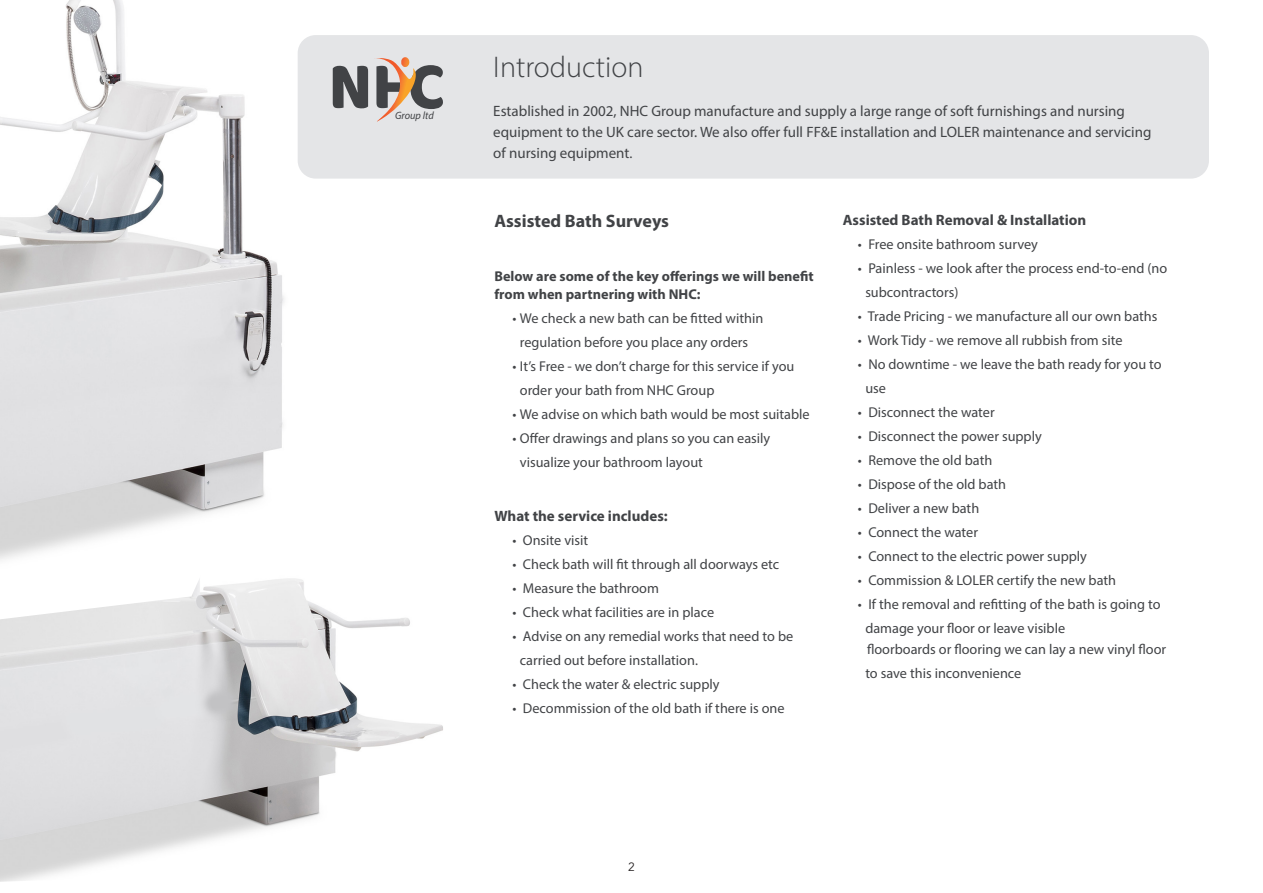
<style>
.page{position:relative;width:1263px;height:893px;background:#fff}
.page>*{position:absolute;margin:0;border:0;box-sizing:border-box;transform-origin:0 0}
.t1{font:300 30px "Myriad Pro";color:#414346}
.t2{font:700 18px "Myriad Pro";color:#414346}
.t3{font:15px/21px "Myriad Pro";color:#414346}
.t4{font:700 15px "Myriad Pro";color:#414346}
.t5{font:14.25px/24px "Myriad Pro";color:#414346}
.t6{font:700 14.25px/18px "Myriad Pro";color:#414346}
.t7{font:12px "Avenir";color:#231f20}
.t8{font:italic 10.65px "Myriad Pro";color:#414346}
.s1{font-size:14.25px}
</style>
<div class="page">
<img style="left:0;top:0;width:284px;height:560px">
<img style="left:0;top:578px;width:443px;height:304px">
<div style="left:298px;top:35px;width:911px;height:144px;background:#e4e5e7;border-radius:18px"></div>
<svg style="left:333px;top:57px;width:110px;height:65px"></svg>
<p class="t8" style="left:395px;top:109px;width:40px">Group ltd</p>
<p class="t1" style="left:493px;top:48px;width:152px">Introduction</p>
<p class="t3" style="left:493px;top:100px;width:660px">Established in 2002, NHC Group manufacture and supply a large range of soft furnishings and nursing equipment to the UK care sector. We also offer full FF&amp;E installation and LOLER maintenance and servicing of nursing equipment<span class="s1">.</span></p>
<p class="t2" style="left:494px;top:209px;width:176px">Assisted Bath Surveys</p>
<p class="t6" style="left:494px;top:267px;width:321px">Below are some of the key offerings we will benefit from when partnering with NHC:</p>
<p class="t5" style="left:512px;top:306px;width:252px;text-align:center">• We check a new bath can be fitted within regulation before you place any orders</p>
<p class="t5" style="left:520px;top:354px;width:276px;text-indent:-7px">• It’s Free - we don’t charge for this service if you order your bath from NHC Group</p>
<p class="t5" style="left:512px;top:402px;width:299px">• We advise on which bath would be most suitable</p>
<p class="t5" style="left:520px;top:426px;width:252px;text-indent:-7px">• Offer drawings and plans so you can easily visualize your bathroom layout</p>
<p class="t4" style="left:494px;top:506px;width:175px">What the service includes:</p>
<p class="t5" style="left:512px;top:528px;width:77px">• Onsite visit</p>
<p class="t5" style="left:512px;top:552px;width:268px">• Check bath will fit through all doorways etc</p>
<p class="t5" style="left:512px;top:576px;width:148px">• Measure the bathroom</p>
<p class="t5" style="left:512px;top:600px;width:203px">• Check what facilities are in place</p>
<p class="t5" style="left:520px;top:624px;width:275px;text-indent:-7px">• Advise on any remedial works that need to be carried out before installation.</p>
<p class="t5" style="left:512px;top:672px;width:209px">• Check the water &amp; electric supply</p>
<p class="t5" style="left:512px;top:696px;width:274px">• Decommission of the old bath if there is one</p>
<p class="t4" style="left:843px;top:210px;width:245px">Assisted Bath Removal &amp; Installation</p>
<p class="t5" style="left:858px;top:232px;width:181px">• Free onsite bathroom survey</p>
<p class="t5" style="left:865px;top:256px;width:303px;text-indent:-7px">• Painless - we look after the process end-to-end (no subcontractors)</p>
<p class="t5" style="left:858px;top:304px;width:301px">• Trade Pricing - we manufacture all our own baths</p>
<p class="t5" style="left:858px;top:328px;width:266px">• Work Tidy - we remove all rubbish from site</p>
<p class="t5" style="left:865px;top:352px;width:298px;text-indent:-7px">• No downtime - we leave the bath ready for you to use</p>
<p class="t5" style="left:858px;top:400px;width:138px">• Disconnect the water</p>
<p class="t5" style="left:858px;top:424px;width:185px">• Disconnect the power supply</p>
<p class="t5" style="left:858px;top:448px;width:136px">• Remove the old bath</p>
<p class="t5" style="left:858px;top:472px;width:150px">• Dispose of the old bath</p>
<p class="t5" style="left:858px;top:496px;width:123px">• Deliver a new bath</p>
<p class="t5" style="left:858px;top:520px;width:122px">• Connect the water</p>
<p class="t5" style="left:858px;top:544px;width:231px">• Connect to the electric power supply</p>
<p class="t5" style="left:858px;top:568px;width:260px">• Commission &amp; LOLER certify the new bath</p>
<p class="t5" style="left:865px;top:592px;width:297px;text-indent:-7px">• If the removal and refitting of the bath is going to damage your floor or leave visible</p>
<p class="t5" style="left:865px;top:637px;width:302px">floorboards or flooring we can lay a new vinyl floor to save this inconvenience</p>
<p class="t7" style="left:628px;top:860px;width:8px">2</p>
</div>
